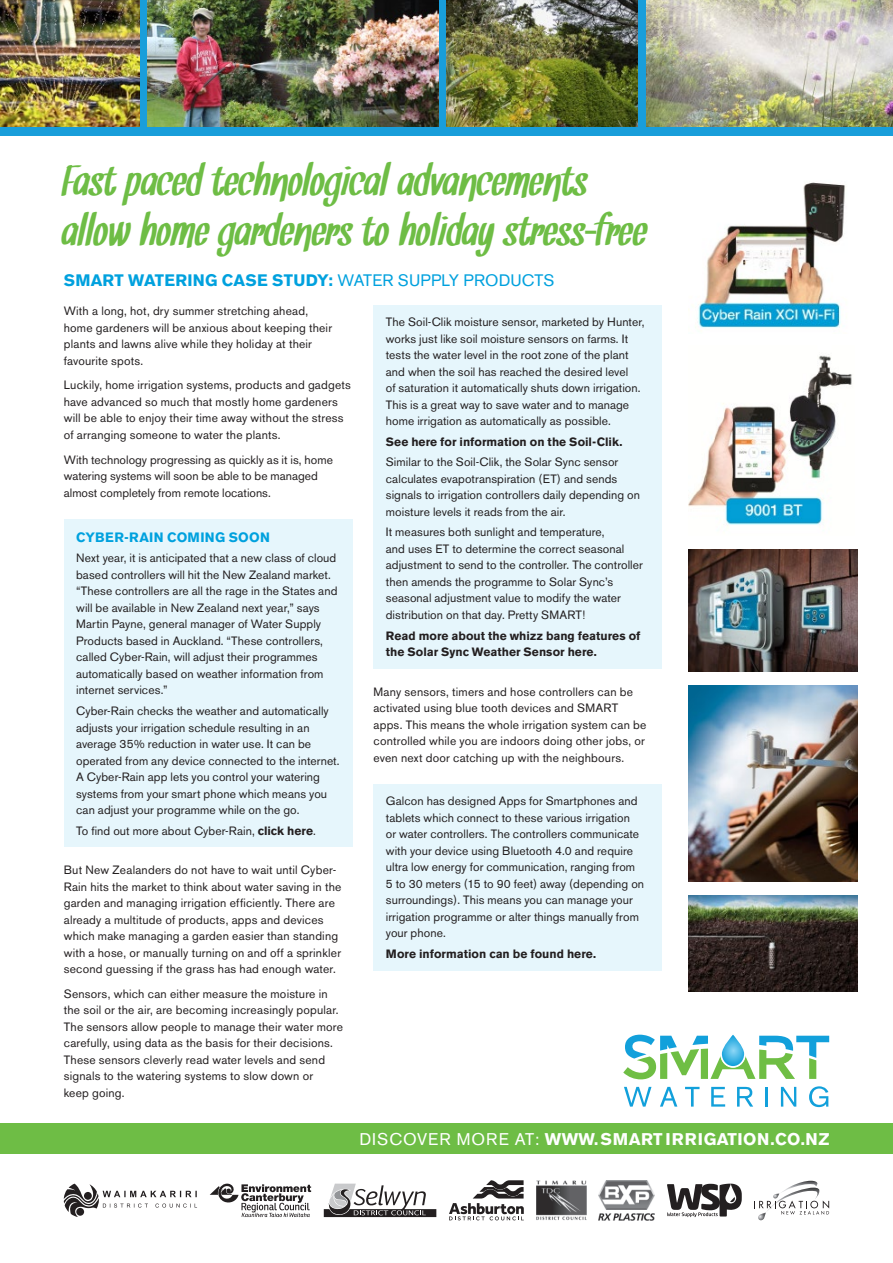
<style>
.page{position:relative;width:893px;height:1263px;background:#fff}
.page>*{position:absolute;margin:0;border:0;box-sizing:border-box;transform-origin:0 0}
.t1{font:45px/49.5px "Snickles";color:#6ebd45}
.t2{font:700 16.8px "Akzidenz Grotesk BE";letter-spacing:.02em;color:#fff}
.t3{font:700 16.5px "Akzidenz Grotesk BE";letter-spacing:.015em;color:#00a1de}
.t4{font:700 13.5px "Akzidenz Grotesk BE";letter-spacing:.02em;color:#00a1de}
.t5{font:12px/16.5px "Akzidenz Grotesk BE";letter-spacing:.01em;color:#231f20}
.t6{font:700 12px/16.5px "Akzidenz Grotesk BE";color:#231f20}
.s1{font-weight:400}
.s2{font-weight:700}
</style>
<div class="page">
<svg style="left:623px;top:1034px;width:206px;height:45px"></svg>
<svg style="left:624px;top:1087px;width:27px;height:19px"></svg>
<svg style="left:660px;top:1087px;width:17px;height:19px"></svg>
<svg style="left:685px;top:1087px;width:14px;height:19px"></svg>
<svg style="left:711px;top:1087px;width:14px;height:19px"></svg>
<svg style="left:737px;top:1087px;width:16px;height:19px"></svg>
<svg style="left:765px;top:1087px;width:2px;height:19px"></svg>
<svg style="left:781px;top:1087px;width:15px;height:19px"></svg>
<svg style="left:809px;top:1086px;width:19px;height:21px"></svg>
<div style="left:0;top:1123px;width:893px;height:31px;background:#6ebd45"></div>
<svg style="left:210px;top:1183px;width:101px;height:34px"></svg>
<svg style="left:667px;top:1183px;width:75px;height:34px"></svg>
<svg style="left:324px;top:1183px;width:112px;height:34px"></svg>
<svg style="left:64px;top:1183px;width:133px;height:34px"></svg>
<svg style="left:449px;top:1180px;width:75px;height:40px"></svg>
<img style="left:536px;top:1180px;width:50px;height:40px">
<img style="left:599px;top:1180px;width:55px;height:40px">
<svg style="left:754px;top:1181px;width:75px;height:40px"></svg>
<div style="left:0;top:0;width:893px;height:135px;background:#199eda"></div>
<img style="left:0;top:0;width:139px;height:127px">
<img style="left:447px;top:0;width:191px;height:127px">
<img style="left:148px;top:0;width:290px;height:127px">
<img style="left:646px;top:0;width:247px;height:127px">
<div style="left:64px;top:519px;width:288px;height:328px;background:#e6f6fc"></div>
<div style="left:373px;top:305px;width:289px;height:363px;background:#e6f6fc"></div>
<div style="left:373px;top:784px;width:289px;height:186px;background:#e6f6fc"></div>
<img style="left:698px;top:182px;width:147px;height:146px">
<img style="left:689px;top:355px;width:163px;height:172px">
<img style="left:689px;top:549px;width:169px;height:122px">
<img style="left:689px;top:895px;width:169px;height:97px">
<img style="left:689px;top:685px;width:169px;height:196px">
<h1 class="t1" style="left:64px;top:160px;width:586px">Fast paced technological advancements allow home gardeners to holiday stress−free</h1>
<h3 class="t3" style="left:64px;top:271px;width:492px">SMART WATERING CASE STUDY: <span class="s1">WATER SUPPLY PRODUCTS</span></h3>
<p class="t5" style="left:64px;top:303px;width:270px">With a long, hot, dry summer stretching ahead, home gardeners will be anxious about keeping their plants and lawns alive while they holiday at their favourite spots.</p>
<p class="t5" style="left:64px;top:377px;width:288px">Luckily, home irrigation systems, products and gadgets have advanced so much that mostly home gardeners will be able to enjoy their time away without the stress of arranging someone to water the plants.</p>
<p class="t5" style="left:64px;top:451px;width:271px">With technology progressing as quickly as it is, home watering systems will soon be able to be managed almost completely from remote locations.</p>
<p class="t4" style="left:76px;top:529px;width:195px">CYBER-RAIN COMING SOON</p>
<p class="t5" style="left:76px;top:550px;width:263px">Next year, it is anticipated that a new class of cloud based controllers will hit the New Zealand market. “These controllers are all the rage in the States and will be available in New Zealand next year,” says Martin Payne, general manager of Water Supply Products based in Auckland. “These controllers, called Cyber‑Rain, will adjust their programmes automatically based on weather information from internet services.”</p>
<p class="t5" style="left:76px;top:702px;width:265px">Cyber-Rain checks the weather and automatically adjusts your irrigation schedule resulting in an average 35% reduction in water use. It can be operated from any device connected to the internet.<br>A Cyber-Rain app lets you control your watering systems from your smart phone which means you can adjust your programme while on the go.</p>
<p class="t5" style="left:76px;top:822px;width:241px">To find out more about Cyber-Rain, <span class="s2">click here</span>.</p>
<p class="t5" style="left:64px;top:861px;width:279px">But New Zealanders do not have to wait until Cyber-Rain hits the market to think about water saving in the garden and managing irrigation efficiently. There are already a multitude of products, apps and devices which make managing a garden easier than standing with a hose, or manually turning on and off a sprinkler second guessing if the grass has had enough water.</p>
<p class="t5" style="left:64px;top:985px;width:281px">Sensors, which can either measure the moisture in the soil or the air, are becoming increasingly popular.<br>The sensors allow people to manage their water more carefully, using data as the basis for their decisions.<br>These sensors cleverly read water levels and send signals to the watering systems to slow down or<br>keep going.</p>
<p class="t5" style="left:386px;top:314px;width:260px">The Soil-Clik moisture sensor, marketed by Hunter, works just like soil moisture sensors on farms. It tests the water level in the root zone of the plant and when the soil has reached the desired level<br>of saturation it automatically shuts down irrigation.<br>This is a great way to save water and to manage home irrigation as automatically as possible.</p>
<p class="t6" style="left:386px;top:433px;width:238px">See here for information on the Soil-Clik.</p>
<p class="t5" style="left:386px;top:454px;width:256px">Similar to the Soil-Clik, the Solar Sync sensor calculates evapotranspiration (ET) and sends signals to irrigation controllers daily depending on moisture levels it reads from the air.</p>
<p class="t5" style="left:386px;top:524px;width:259px">It measures both sunlight and temperature,<br>and uses ET to determine the correct seasonal adjustment to send to the controller. The controller then amends the programme to Solar Sync’s seasonal adjustment value to modify the water distribution on that day. Pretty SMART!</p>
<p class="t6" style="left:386px;top:627px;width:256px">Read more about the whizz bang features of the Solar Sync Weather Sensor here.</p>
<p class="t5" style="left:373px;top:683px;width:274px">Many sensors, timers and hose controllers can be activated using blue tooth devices and SMART apps. This means the whole irrigation system can be controlled while you are indoors doing other jobs, or even next door catching up with the neighbours.</p>
<p class="t5" style="left:386px;top:793px;width:260px">Galcon has designed Apps for Smartphones and tablets which connect to these various irrigation<br>or water controllers. The controllers communicate with your device using Bluetooth 4.0 and require ultra low energy for communication, ranging from 5 to 30 meters (15 to 90 feet) away (depending on surroundings). This means you can manage your irrigation programme or alter things manually from your phone.</p>
<p class="t6" style="left:386px;top:946px;width:212px">More information can be found here.</p>
<h2 class="t2" style="left:359px;top:1129px;width:471px"><span class="s1">DISCOVER MORE AT:</span> WWW.SMART IRRIGATION.CO.NZ</h2>
</div>
